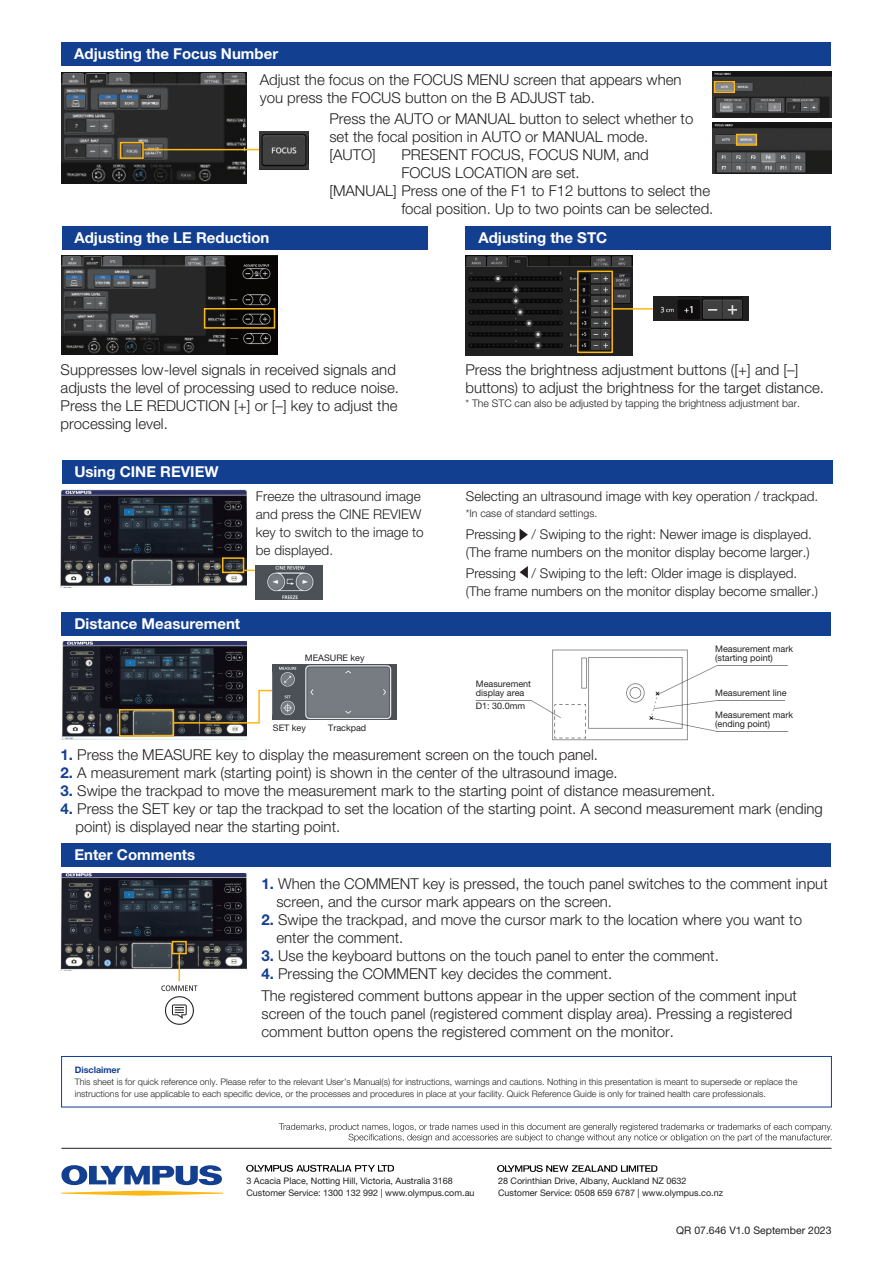
<style>
.page{position:relative;width:893px;height:1263px;background:#fff}
.page>*{position:absolute;margin:0;border:0;box-sizing:border-box;transform-origin:0 0}
.t1{font:300 15px/18px "Helvetica Neue LT Std";color:#231f20}
.t2{font:700 15px "Helvetica Neue LT Std";color:#fff}
.t3{font:300 13.5px/18px "Helvetica Neue LT Std";color:#231f20}
.t4{font:300 10.5px "Helvetica Neue LT Std";color:#231f20}
.t5{font:10.5px "Helvetica Neue LT Std";color:#231f20}
.t6{font:300 9px/12px "Helvetica Neue LT Std";color:#231f20}
.t7{font:9px/9px "Helvetica Neue LT Std";color:#231f20}
.t8{font:700 9px "Helvetica Neue LT Std";color:#123f90}
.s1{font-weight:700;color:#123f90}
</style>
<div class="page">
<div style="left:62px;top:226px;width:365px;height:23px;background:#123f90"></div>
<div style="left:466px;top:226px;width:365px;height:23px;background:#123f90"></div>
<img style="left:466px;top:256px;width:167px;height:100px">
<div style="left:577px;top:271px;width:36px;height:82px;border:2px solid #fcb814"></div>
<hr style="left:613px;top:308px;width:42px;height:2px;background:#fcb814">
<img style="left:653px;top:297px;width:95px;height:24px">
<div style="left:62px;top:460px;width:770px;height:23px;background:#123f90"></div>
<svg style="left:520px;top:529px;width:8px;height:12px"></svg>
<svg style="left:520px;top:566px;width:8px;height:12px"></svg>
<img style="left:61px;top:642px;width:186px;height:97px">
<div style="left:62px;top:612px;width:769px;height:23px;background:#123f90"></div>
<div style="left:119px;top:709px;width:55px;height:28px;border:2px solid #fcb814"></div>
<svg style="left:172px;top:689px;width:102px;height:35px"></svg>
<div style="left:62px;top:843px;width:769px;height:24px;background:#123f90"></div>
<img style="left:61px;top:873px;width:186px;height:97px">
<div style="left:172px;top:941px;width:15px;height:13px;border:2px solid #fcb814"></div>
<svg style="left:179px;top:954px;width:1px;height:27px"></svg>
<img style="left:161px;top:985px;width:37px;height:40px">
<img style="left:475px;top:649px;width:314px;height:92px">
<svg style="left:61px;top:1165px;width:162px;height:31px"></svg>
<hr style="left:61px;top:1148px;width:770px;height:1px;background:#231f20">
<svg style="left:279px;top:1123px;width:552px;height:19px"></svg>
<div style="left:62px;top:43px;width:769px;height:23px;background:#123f90"></div>
<img style="left:61px;top:72px;width:185px;height:111px">
<svg style="left:119px;top:141px;width:26px;height:19px"></svg>
<hr style="left:144px;top:149px;width:140px;height:1px;background:#fcb814">
<img style="left:260px;top:131px;width:48px;height:38px">
<img style="left:712px;top:72px;width:119px;height:46px">
<img style="left:712px;top:122px;width:119px;height:51px">
<div style="left:714px;top:81px;width:21px;height:12px;border:2px solid #fcb814"></div>
<div style="left:736px;top:134px;width:21px;height:12px;border:2px solid #fcb814"></div>
<img style="left:61px;top:490px;width:186px;height:97px">
<div style="left:222px;top:557px;width:22px;height:16px;border:2px solid #fcb814"></div>
<svg style="left:244px;top:570px;width:12px;height:1px"></svg>
<img style="left:256px;top:565px;width:67px;height:34px">
<img style="left:225px;top:256px;width:53px;height:98px">
<img style="left:61px;top:256px;width:164px;height:98px">
<div style="left:204px;top:308px;width:71px;height:21px;border:2px solid #fcb814"></div>
<img style="left:273px;top:664px;width:124px;height:55px">
<img style="left:246px;top:1164px;width:148px;height:8px">
<img style="left:498px;top:1165px;width:160px;height:7px">
<div style="left:61px;top:1056px;width:771px;height:51px;border:1px solid #123f90"></div>
<p class="t2" style="left:74px;top:45px;width:205px">Adjusting the Focus Number</p>
<p class="t1" style="left:260px;top:70px;width:423px">Adjust the focus on the FOCUS MENU screen that appears when you press the FOCUS button on the B ADJUST tab.</p>
<p class="t1" style="left:329px;top:109px;width:365px">Press the AUTO or MANUAL button to select whether to set the focal position in AUTO or MANUAL mode. [AUTO]</p>
<p class="t1" style="left:401px;top:145px;width:249px">PRESENT FOCUS, FOCUS NUM, and</p>
<p class="t1" style="left:401px;top:163px;width:180px">FOCUS LOCATION are set.</p>
<p class="t1" style="left:329px;top:181px;width:382px">[MANUAL] Press one of the F1 to F12 buttons to select the</p>
<p class="t1" style="left:401px;top:199px;width:314px">focal position. Up to two points can be selected.</p>
<p class="t2" style="left:74px;top:228px;width:197px">Adjusting the LE Reduction</p>
<p class="t2" style="left:478px;top:228px;width:130px">Adjusting the STC</p>
<p class="t1" style="left:61px;top:361px;width:340px">Suppresses low-level signals in received signals and adjusts the level of processing used to reduce noise.<br>Press the LE REDUCTION [+] or [–] key to adjust the processing level.</p>
<p class="t2" style="left:74px;top:462px;width:146px">Using CINE REVIEW</p>
<p class="t3" style="left:256px;top:487px;width:169px">Freeze the ultrasound image and press the CINE REVIEW key to switch to the image to be displayed.</p>
<p class="t2" style="left:74px;top:614px;width:167px">Distance Measurement</p>
<p class="t7" style="left:305px;top:653px;width:61px">MEASURE key</p>
<p class="t7" style="left:273px;top:723px;width:35px">SET key</p>
<p class="t7" style="left:328px;top:723px;width:40px">Trackpad</p>
<p class="t1" style="left:465px;top:361px;width:360px">Press the brightness adjustment buttons ([+] and [–] buttons) to adjust the brightness for the target distance.</p>
<p class="t4" style="left:465px;top:397px;width:336px">* The STC can also be adjusted by tapping the brightness adjustment bar.</p>
<p class="t3" style="left:466px;top:487px;width:354px">Selecting an ultrasound image with key operation / trackpad.</p>
<p class="t4" style="left:466px;top:506px;width:133px">*In case of standard settings.</p>
<p class="t3" style="left:466px;top:524px;width:348px">Pressing / Swiping to the right: Newer image is displayed. (The frame numbers on the monitor display become larger.)</p>
<p class="t3" style="left:466px;top:563px;width:354px">Pressing / Swiping to the left: Older image is displayed. (The frame numbers on the monitor display become smaller.)</p>
<p class="t7" style="left:476px;top:679px;width:57px">Measurement display area</p>
<p class="t7" style="left:476px;top:701px;width:51px">D1: 30.0mm</p>
<p class="t7" style="left:715px;top:644px;width:79px">Measurement mark (starting point)</p>
<p class="t7" style="left:715px;top:688px;width:73px">Measurement line</p>
<p class="t7" style="left:715px;top:710px;width:79px">Measurement mark (ending point)</p>
<p class="t1" style="left:61px;top:745px;width:539px"><span class="s1">1.</span> Press the MEASURE key to display the measurement screen on the touch panel.</p>
<p class="t1" style="left:61px;top:763px;width:559px"><span class="s1">2.</span> A measurement mark (starting point) is shown in the center of the ultrasound image.</p>
<p class="t1" style="left:61px;top:781px;width:656px"><span class="s1">3.</span> Swipe the trackpad to move the measurement mark to the starting point of distance measurement.</p>
<p class="t1" style="left:76px;top:799px;width:749px;text-indent:-15px"><span class="s1">4.</span> Press the SET key or tap the trackpad to set the location of the starting point. A second measurement mark (ending point) is displayed near the starting point.</p>
<p class="t2" style="left:74px;top:845px;width:122px">Enter Comments</p>
<p class="t1" style="left:276px;top:874px;width:553px;text-indent:-15px"><span class="s1">1.</span> When the COMMENT key is pressed, the touch panel switches to the comment input screen, and the cursor mark appears on the screen.</p>
<p class="t1" style="left:276px;top:910px;width:527px;text-indent:-15px"><span class="s1">2.</span> Swipe the trackpad, and move the cursor mark to the location where you want to enter the comment.</p>
<p class="t1" style="left:261px;top:946px;width:459px"><span class="s1">3.</span> Use the keyboard buttons on the touch panel to enter the comment.</p>
<p class="t1" style="left:261px;top:962px;width:537px;line-height:22.2px"><span class="s1">4.</span> Pressing the COMMENT key decides the comment.<br>The registered comment buttons appear in the upper section of the comment input</p>
<p class="t1" style="left:261px;top:1004px;width:532px">screen of the touch panel (registered comment display area). Pressing a registered comment button opens the registered comment on the monitor.</p>
<p class="t8" style="left:75px;top:1064px;width:47px">Disclaimer</p>
<p class="t6" style="left:75px;top:1075px;width:724px">This sheet is for quick reference only. Please refer to the relevant User’s Manual(s) for instructions, warnings and cautions. Nothing in this presentation is meant to supersede or replace the instructions for use applicable to each specific device, or the processes and procedures in place at your facility. Quick Reference Guide is only for trained health care professionals.</p>
<p class="t7" style="left:246px;top:1174px;width:230px;line-height:12.8px">3 Acacia Place, Notting Hill, Victoria, Australia 3168<br>Customer Service: 1300 132 992 | www.olympus.com.au</p>
<p class="t7" style="left:498px;top:1174px;width:226px;line-height:12.8px">28 Corinthian Drive, Albany, Auckland NZ 0632<br>Customer Service: 0508 659 6787 | www.olympus.co.nz</p>
<p class="t5" style="left:676px;top:1224px;width:157px">QR 07.646 V1.0 September 2023</p>
</div>
